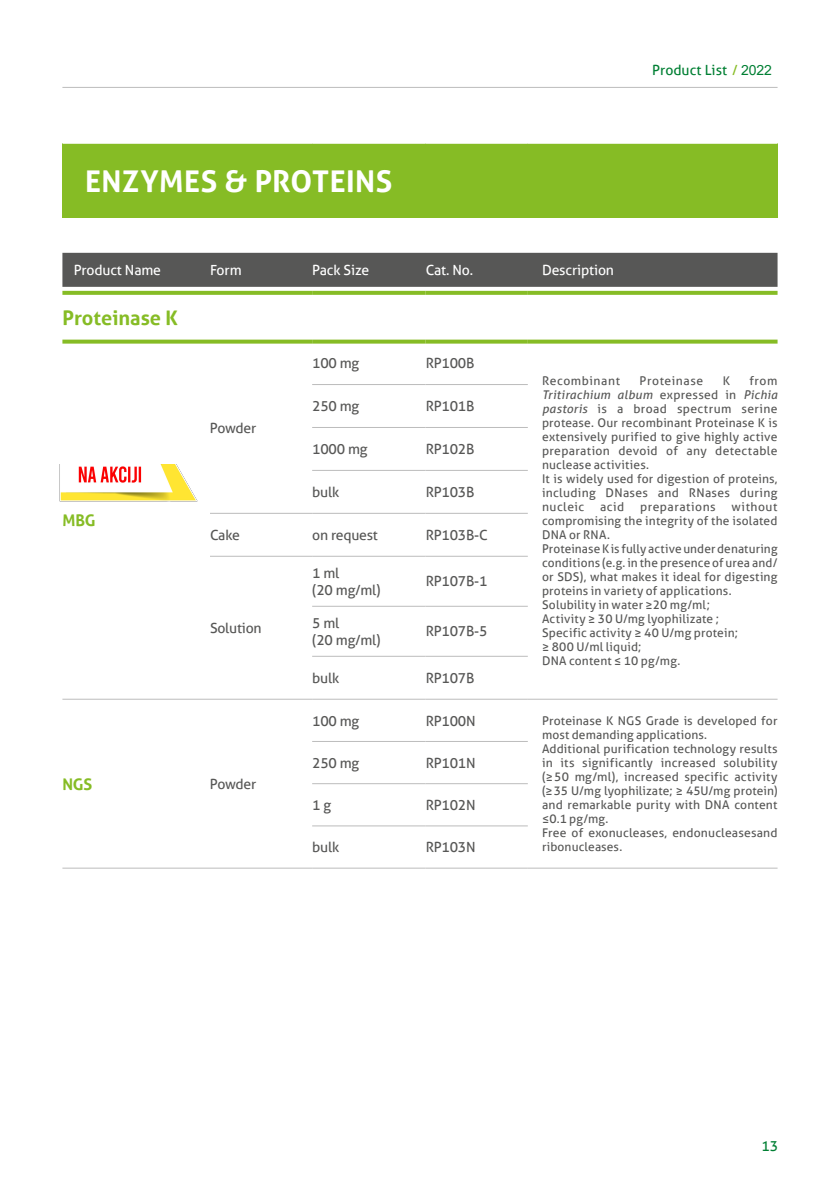
<style>
.page{position:relative;width:840px;height:1191px;background:#fff}
.page>*{position:absolute;margin:0;border:0;box-sizing:border-box;transform-origin:0 0}
.h0{font:700 30px "Aller";letter-spacing:.015em;color:#fff}
.t1{font:700 20px "Aller";color:#86bc25}
.body_nazwy{font:700 16px "Aller";letter-spacing:-.01em;color:#86bc25}
.body{font:14px/17px "Aller";letter-spacing:-.015em;color:#575756}
.naglowek{font:14px "Aller";letter-spacing:-.01em;color:#fff}
.t2{font:14px "Aller";color:#007f33}
.description{font:12px/14px "Aller";letter-spacing:.015em;color:#575756;text-align:justify}
.description-2{font:12px "Aller";letter-spacing:.05em;color:#575756}
.description-3{font:12px "Aller";letter-spacing:.04em;color:#575756}
.s1{color:#86bc25}
.s2{font-family:"Arial"}
.s3{font-style:italic}
</style>
<div class="page">
<hr style="left:62px;top:87px;width:715px;height:1px;background:#bcbcbc">
<div style="left:62px;top:143px;width:715px;height:76px;background:#86bc25"></div>
<div style="left:62px;top:253px;width:715px;height:34px;background:#575756"></div>
<svg style="left:62px;top:343px;width:715px;height:484px"></svg>
<hr style="left:62px;top:142px;width:148px;height:2px;background:#fff">
<hr style="left:210px;top:142px;width:102px;height:2px;background:#fff">
<hr style="left:312px;top:142px;width:113px;height:2px;background:#fff">
<hr style="left:425px;top:142px;width:102px;height:2px;background:#fff">
<hr style="left:527px;top:142px;width:250px;height:2px;background:#fff">
<svg style="left:62px;top:291px;width:148px;height:4px"></svg>
<svg style="left:210px;top:291px;width:102px;height:4px"></svg>
<svg style="left:312px;top:291px;width:113px;height:4px"></svg>
<svg style="left:425px;top:291px;width:102px;height:4px"></svg>
<svg style="left:527px;top:291px;width:250px;height:4px"></svg>
<svg style="left:527px;top:339px;width:250px;height:4px"></svg>
<svg style="left:62px;top:339px;width:148px;height:4px"></svg>
<svg style="left:210px;top:339px;width:102px;height:4px"></svg>
<svg style="left:312px;top:339px;width:113px;height:4px"></svg>
<svg style="left:425px;top:339px;width:102px;height:4px"></svg>
<hr style="left:312px;top:384px;width:113px;height:1px;background:#bcbcbc">
<hr style="left:425px;top:384px;width:102px;height:1px;background:#bcbcbc">
<hr style="left:312px;top:427px;width:113px;height:1px;background:#bcbcbc">
<hr style="left:425px;top:427px;width:102px;height:1px;background:#bcbcbc">
<hr style="left:312px;top:470px;width:113px;height:1px;background:#bcbcbc">
<hr style="left:425px;top:470px;width:102px;height:1px;background:#bcbcbc">
<hr style="left:210px;top:513px;width:102px;height:1px;background:#bcbcbc">
<hr style="left:312px;top:513px;width:113px;height:1px;background:#bcbcbc">
<hr style="left:425px;top:513px;width:102px;height:1px;background:#bcbcbc">
<hr style="left:210px;top:556px;width:102px;height:1px;background:#bcbcbc">
<hr style="left:312px;top:556px;width:113px;height:1px;background:#bcbcbc">
<hr style="left:425px;top:556px;width:102px;height:1px;background:#bcbcbc">
<hr style="left:312px;top:606px;width:113px;height:1px;background:#bcbcbc">
<hr style="left:425px;top:606px;width:102px;height:1px;background:#bcbcbc">
<hr style="left:312px;top:656px;width:113px;height:1px;background:#bcbcbc">
<hr style="left:425px;top:656px;width:102px;height:1px;background:#bcbcbc">
<hr style="left:62px;top:699px;width:148px;height:1px;background:#bcbcbc">
<hr style="left:210px;top:699px;width:102px;height:1px;background:#bcbcbc">
<hr style="left:62px;top:867px;width:148px;height:1px;background:#bcbcbc">
<hr style="left:210px;top:867px;width:102px;height:1px;background:#bcbcbc">
<hr style="left:312px;top:699px;width:113px;height:1px;background:#bcbcbc">
<hr style="left:425px;top:699px;width:102px;height:1px;background:#bcbcbc">
<hr style="left:527px;top:699px;width:250px;height:1px;background:#bcbcbc">
<hr style="left:527px;top:867px;width:250px;height:1px;background:#bcbcbc">
<hr style="left:312px;top:741px;width:113px;height:1px;background:#bcbcbc">
<hr style="left:425px;top:741px;width:102px;height:1px;background:#bcbcbc">
<hr style="left:312px;top:783px;width:113px;height:1px;background:#bcbcbc">
<hr style="left:425px;top:783px;width:102px;height:1px;background:#bcbcbc">
<hr style="left:312px;top:825px;width:113px;height:1px;background:#bcbcbc">
<hr style="left:425px;top:825px;width:102px;height:1px;background:#bcbcbc">
<hr style="left:312px;top:867px;width:113px;height:1px;background:#bcbcbc">
<hr style="left:425px;top:867px;width:102px;height:1px;background:#bcbcbc">
<img style="left:59px;top:464px;width:145px;height:37px">
<p class="h0" style="left:85px;top:163px;width:308px">ENZYMES &amp; PROTEINS</p>
<p class="naglowek" style="left:74px;top:261px;width:89px">Product Name</p>
<p class="naglowek" style="left:210px;top:261px;width:33px">Form</p>
<p class="naglowek" style="left:312px;top:261px;width:58px">Pack Size</p>
<p class="naglowek" style="left:425px;top:261px;width:49px">Cat. No.</p>
<p class="naglowek" style="left:541px;top:261px;width:73px">Description</p>
<p class="t1" style="left:62px;top:305px;width:117px">Proteinase K</p>
<p class="body" style="left:312px;top:355px;width:49px">100 mg</p>
<p class="body" style="left:425px;top:355px;width:50px">RP100B</p>
<p class="t2" style="left:651px;top:61px;width:121px">Product List <span class="s1">/</span> <span class="s2">2022</span></p>
<p class="body_nazwy" style="left:62px;top:511px;width:35px">MBG</p>
<p class="body" style="left:210px;top:419px;width:48px">Powder</p>
<p class="body" style="left:312px;top:398px;width:49px">250 mg</p>
<p class="body" style="left:425px;top:398px;width:50px">RP101B</p>
<p class="body" style="left:312px;top:440px;width:57px">1000 mg</p>
<p class="body" style="left:425px;top:440px;width:50px">RP102B</p>
<p class="body" style="left:312px;top:483px;width:29px">bulk</p>
<p class="body" style="left:425px;top:483px;width:50px">RP103B</p>
<p class="body" style="left:210px;top:526px;width:31px">Cake</p>
<p class="body" style="left:312px;top:526px;width:67px">on request</p>
<p class="body" style="left:425px;top:526px;width:64px">RP103B-C</p>
<p class="body" style="left:210px;top:619px;width:53px">Solution</p>
<p class="body" style="left:312px;top:564px;width:70px">1 ml<br>(20 mg/ml)</p>
<p class="body" style="left:425px;top:573px;width:63px">RP107B-1</p>
<p class="body" style="left:312px;top:614px;width:70px">5 ml<br>(20 mg/ml)</p>
<p class="body" style="left:425px;top:623px;width:63px">RP107B-5</p>
<p class="body" style="left:312px;top:669px;width:29px">bulk</p>
<p class="body" style="left:425px;top:669px;width:50px">RP107B</p>
<p class="description" style="left:541px;top:373px;width:237px;text-indent:207px">from <span class="s3">Tritirachium album</span> expressed in <span class="s3">Pichia pastoris</span> is a broad spectrum serine protease. Our recombinant Proteinase K is extensively purified to give highly active preparation devoid of any detectable nuclease activities.</p>
<p class="description" style="left:541px;top:471px;width:237px">It is widely used for digestion of proteins, including DNases and RNases during nucleic</p>
<p class="description-2" style="left:541px;top:373px;width:79px">Recombinant</p>
<p class="description-2" style="left:639px;top:373px;width:65px">Proteinase</p>
<p class="description" style="left:722px;top:373px;width:9px">K</p>
<p class="description" style="left:541px;top:499px;width:237px;text-indent:189px">without compromising the integrity of the isolated DNA or RNA.</p>
<p class="description" style="left:541px;top:541px;width:237px">Proteinase K is fully active under denaturing conditions (e.g. in the presence of urea and/ or SDS), what makes it ideal for digesting proteins in variety of applications.</p>
<p class="description" style="left:541px;top:597px;width:197px;text-align:left">Solubility in water ≥20 mg/ml;<br>Activity ≥ 30 U/mg lyophilizate ;<br>Specific activity ≥ 40 U/mg protein; ≥ 800 U/ml liquid;<br>DNA content ≤ 10 pg/mg.</p>
<p class="description" style="left:599px;top:499px;width:26px">acid</p>
<p class="description-3" style="left:639px;top:499px;width:77px">preparations</p>
<p class="body_nazwy" style="left:62px;top:774px;width:31px">NGS</p>
<p class="body" style="left:210px;top:775px;width:48px">Powder</p>
<p class="body" style="left:312px;top:712px;width:49px">100 mg</p>
<p class="body" style="left:425px;top:712px;width:51px">RP100N</p>
<p class="description" style="left:541px;top:714px;width:237px">Proteinase K NGS Grade is developed for most demanding applications.</p>
<p class="description" style="left:541px;top:742px;width:237px">Additional purification technology results in its significantly increased solubility (≥50 mg/ml), increased specific activity (≥35 U/mg lyophilizate; ≥ 45U/mg protein) and remarkable purity with DNA content ≤0.1 pg/mg.</p>
<p class="description" style="left:541px;top:826px;width:237px">Free of exonucleases, endonucleasesand ribonucleases.</p>
<p class="body" style="left:312px;top:754px;width:49px">250 mg</p>
<p class="body" style="left:425px;top:754px;width:51px">RP101N</p>
<p class="body" style="left:312px;top:796px;width:21px">1 g</p>
<p class="body" style="left:425px;top:796px;width:51px">RP102N</p>
<p class="body" style="left:312px;top:838px;width:29px">bulk</p>
<p class="body" style="left:425px;top:838px;width:51px">RP103N</p>
<p class="t2" style="left:761px;top:1137px;width:17px">13</p>
</div>
